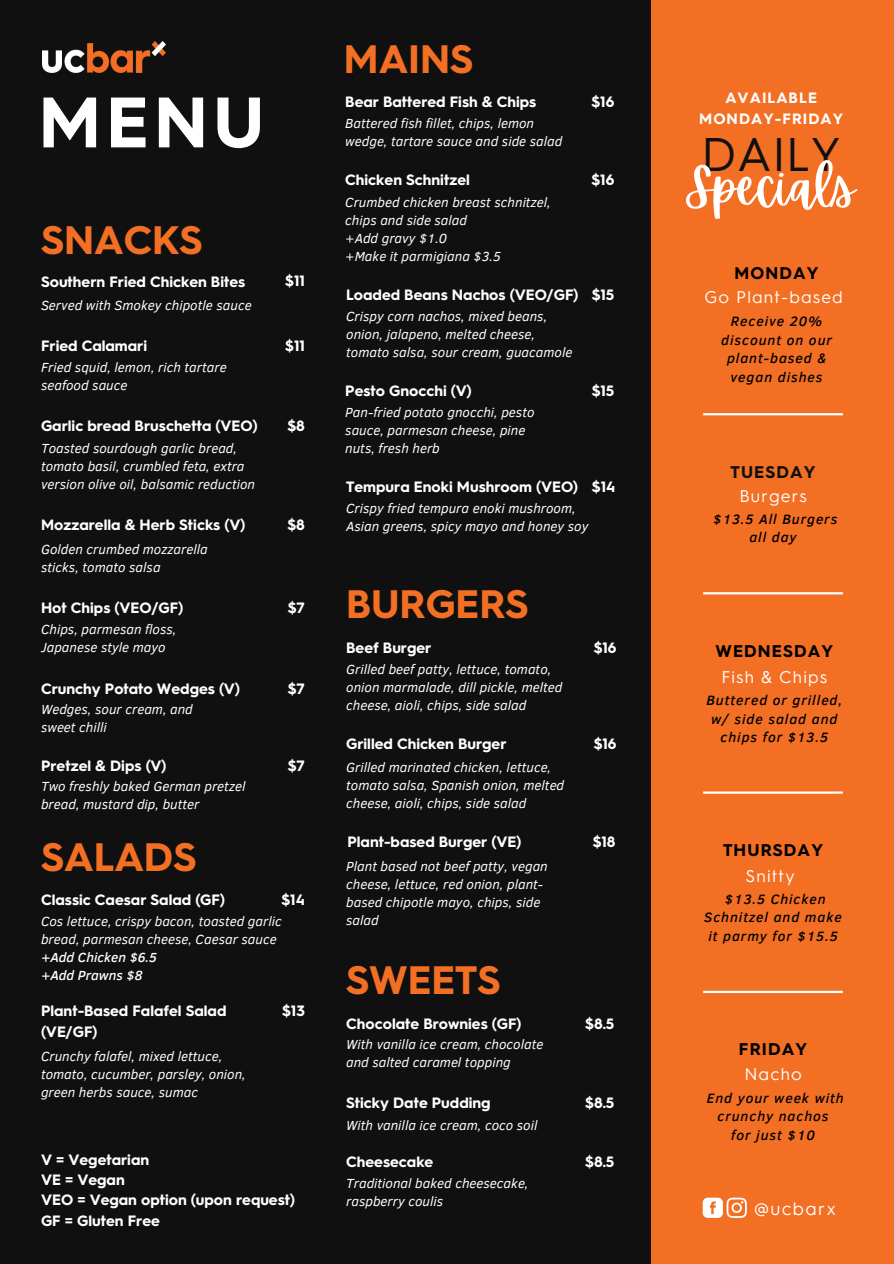
<style>
.page{position:relative;width:894px;height:1264px;background:#fff}
.page>*{position:absolute;margin:0;border:0;box-sizing:border-box;transform-origin:0 0}
.t1{font:700 71.4px "Hurme Geometric Sans 3";color:#fff}
.t2{font:51.6px "Apricots";color:#fff}
.t3{font:47.25px "Hurme Geometric Sans 3";color:#101010}
.t4{font:700 39.75px "Hurme Geometric Sans 3";color:#f36f24}
.t5{font:18px "Hurme Geometric Sans 3";letter-spacing:.08em;color:#fff}
.t6{font:16.95px "Hurme Geometric Sans 3";letter-spacing:.065em;color:#fff}
.t7{font:700 16.95px "Hurme Geometric Sans 3";letter-spacing:.065em;color:#000}
.t8{font:700 16.95px "Hurme Geometric Sans 3";letter-spacing:.065em;color:#101010}
.t9{font:700 15px/20.2px "Hurme Geometric Sans 3";color:#fff}
.t10{font:700 15px "Hurme Geometric Sans 3";letter-spacing:.07em;color:#fff}
.t11{font:italic 500 13.95px/18.6px "Clear Sans";letter-spacing:.065em;color:#000;text-align:center}
.t12{font:italic 13.5px/18px "Clear Sans";color:#fff}
.t13{font:italic 500 13.5px/18px "Clear Sans";color:#fff}
</style>
<div class="page">
<div style="left:0;top:0;width:893px;height:1263px;background:#101010"></div>
<div style="left:651px;top:0;width:242px;height:1263px;background:#f36f24"></div>
<svg style="left:702px;top:1197px;width:44px;height:20px"></svg>
<hr style="left:703px;top:413px;width:139px;height:2px;background:#fff">
<hr style="left:703px;top:592px;width:139px;height:2px;background:#fff">
<hr style="left:703px;top:791px;width:139px;height:2px;background:#fff">
<hr style="left:703px;top:990px;width:139px;height:3px;background:#fff">
<img style="left:43px;top:42px;width:122px;height:30px">
<h1 class="t1" style="left:39px;top:79px;width:227px">MENU</h1>
<h3 class="t4" style="left:41px;top:216px;width:163px">SNACKS</h3>
<p class="t9" style="left:41px;top:272px;width:206px">Southern Fried Chicken Bites</p>
<p class="t9" style="left:285px;top:270px;width:21px">$11</p>
<p class="t12" style="left:41px;top:295px;width:212px">Served with Smokey chipotle sauce</p>
<p class="t9" style="left:41px;top:335px;width:107px">Fried Calamari</p>
<p class="t9" style="left:285px;top:335px;width:21px">$11</p>
<p class="t12" style="left:41px;top:357px;width:187px">Fried squid, lemon, rich tartare seafood sauce</p>
<p class="t9" style="left:41px;top:416px;width:218px">Garlic bread Bruschetta (VEO)</p>
<p class="t9" style="left:287px;top:416px;width:19px">$8</p>
<p class="t12" style="left:41px;top:438px;width:215px">Toasted sourdough garlic bread, tomato basil, crumbled feta, extra version olive oil, balsamic reduction</p>
<p class="t9" style="left:41px;top:514px;width:206px">Mozzarella &amp; Herb Sticks (V)</p>
<p class="t9" style="left:287px;top:514px;width:19px">$8</p>
<p class="t12" style="left:41px;top:539px;width:168px">Golden crumbed mozzarella sticks, tomato salsa</p>
<p class="t9" style="left:41px;top:597px;width:144px">Hot Chips (VEO/GF)</p>
<p class="t9" style="left:288px;top:597px;width:18px">$7</p>
<p class="t12" style="left:41px;top:619px;width:137px">Chips, parmesan floss,<br>Japanese style mayo</p>
<p class="t9" style="left:41px;top:678px;width:200px">Crunchy Potato Wedges (V)</p>
<p class="t9" style="left:288px;top:678px;width:18px">$7</p>
<p class="t12" style="left:41px;top:700px;width:153px">Wedges, sour cream, and sweet chilli</p>
<p class="t9" style="left:41px;top:755px;width:127px">Pretzel &amp; Dips (V)</p>
<p class="t9" style="left:288px;top:755px;width:18px">$7</p>
<p class="t12" style="left:41px;top:777px;width:206px">Two freshly baked German pretzel bread, mustard dip, butter</p>
<h3 class="t4" style="left:41px;top:832px;width:157px">SALADS</h3>
<p class="t9" style="left:281px;top:889px;width:25px">$14</p>
<p class="t12" style="left:41px;top:911px;width:242px">Cos lettuce, crispy bacon, toasted garlic bread, parmesan cheese, Caesar sauce</p>
<p class="t13" style="left:41px;top:947px;width:117px">+Add Chicken $6.5 +Add Prawns $8</p>
<p class="t9" style="left:41px;top:889px;width:185px">Classic Caesar Salad (GF)</p>
<p class="t9" style="left:41px;top:1001px;width:187px">Plant-Based Falafel Salad (VE/GF)</p>
<p class="t9" style="left:282px;top:1001px;width:24px">$13</p>
<p class="t12" style="left:41px;top:1046px;width:206px">Crunchy falafel, mixed lettuce, tomato, cucumber, parsley, onion, green herbs sauce, sumac</p>
<p class="t9" style="left:41px;top:1149px;width:255px">V = Vegetarian<br>VE = Vegan<br>VEO = Vegan option (upon request)<br>GF = Gluten Free</p>
<h3 class="t4" style="left:344px;top:35px;width:131px">MAINS</h3>
<p class="t9" style="left:345px;top:92px;width:192px">Bear Battered Fish &amp; Chips</p>
<p class="t9" style="left:591px;top:92px;width:24px">$16</p>
<p class="t12" style="left:345px;top:114px;width:219px">Battered fish fillet, chips, lemon wedge, tartare sauce and side salad</p>
<p class="t9" style="left:345px;top:169px;width:126px">Chicken Schnitzel</p>
<p class="t9" style="left:591px;top:169px;width:24px">$16</p>
<p class="t12" style="left:345px;top:192px;width:207px">Crumbed chicken breast schnitzel, chips and side salad<br>+Add gravy $1.0<br>+Make it parmigiana $3.5</p>
<p class="t9" style="left:346px;top:285px;width:269px">Loaded Beans Nachos (VEO/GF) $15</p>
<p class="t12" style="left:346px;top:306px;width:228px">Crispy corn nachos, mixed beans, onion, jalapeno, melted cheese, tomato salsa, sour cream, guacamole</p>
<p class="t9" style="left:345px;top:380px;width:128px">Pesto Gnocchi (V)</p>
<p class="t9" style="left:591px;top:380px;width:24px">$15</p>
<p class="t12" style="left:345px;top:402px;width:191px">Pan-fried potato gnocchi, pesto sauce, parmesan cheese, pine nuts, fresh herb</p>
<p class="t9" style="left:346px;top:476px;width:270px">Tempura Enoki Mushroom (VEO) $14</p>
<p class="t12" style="left:346px;top:498px;width:244px">Crispy fried tempura enoki mushroom,<br>Asian greens, spicy mayo and honey soy</p>
<h3 class="t4" style="left:346px;top:580px;width:184px">BURGERS</h3>
<p class="t9" style="left:346px;top:637px;width:87px">Beef Burger</p>
<p class="t9" style="left:593px;top:637px;width:24px">$16</p>
<p class="t12" style="left:346px;top:659px;width:218px">Grilled beef patty, lettuce, tomato, onion marmalade, dill pickle, melted cheese, aioli, chips, side salad</p>
<p class="t9" style="left:346px;top:733px;width:162px">Grilled Chicken Burger</p>
<p class="t9" style="left:593px;top:733px;width:24px">$16</p>
<p class="t12" style="left:346px;top:757px;width:219px">Grilled marinated chicken, lettuce, tomato salsa, Spanish onion, melted cheese, aioli, chips, side salad</p>
<p class="t9" style="left:347px;top:832px;width:175px">Plant-based Burger (VE)</p>
<p class="t9" style="left:592px;top:832px;width:24px">$18</p>
<p class="t12" style="left:346px;top:856px;width:203px">Plant based not beef patty, vegan cheese, lettuce, red onion, plant&shy;based chipotle mayo, chips, side salad</p>
<h3 class="t4" style="left:346px;top:956px;width:156px">SWEETS</h3>
<p class="t9" style="left:346px;top:1013px;width:177px">Chocolate Brownies (GF)</p>
<p class="t9" style="left:585px;top:1013px;width:31px">$8.5</p>
<p class="t12" style="left:346px;top:1034px;width:199px">With vanilla ice cream, chocolate and salted caramel topping</p>
<p class="t9" style="left:346px;top:1092px;width:146px">Sticky Date Pudding</p>
<p class="t9" style="left:585px;top:1092px;width:31px">$8.5</p>
<p class="t12" style="left:346px;top:1115px;width:193px">With vanilla ice cream, coco soil</p>
<p class="t9" style="left:346px;top:1151px;width:89px">Cheesecake</p>
<p class="t9" style="left:585px;top:1151px;width:31px">$8.5</p>
<p class="t12" style="left:346px;top:1173px;width:184px">Traditional baked cheesecake, raspberry coulis</p>
<p class="t10" style="left:725px;top:89px;width:93px">AVAILABLE</p>
<p class="t10" style="left:699px;top:109px;width:145px">MONDAY-FRIDAY</p>
<h3 class="t3" style="left:701px;top:126px;width:141px">DAILY</h3>
<h2 class="t2" style="left:685px;top:158px;width:171px">Specials</h2>
<p class="t7" style="left:734px;top:263px;width:85px">MONDAY</p>
<p class="t6" style="left:704px;top:287px;width:140px">Go Plant-based</p>
<p class="t11" style="left:721px;top:311px;width:112px">Receive 20% discount on our plant-based &amp; vegan dishes</p>
<p class="t8" style="left:730px;top:462px;width:87px">TUESDAY</p>
<p class="t6" style="left:739px;top:486px;width:69px">Burgers</p>
<p class="t11" style="left:713px;top:508px;width:126px">$13.5 All Burgers all day</p>
<p class="t7" style="left:715px;top:641px;width:119px">WEDNESDAY</p>
<p class="t6" style="left:721px;top:667px;width:107px">Fish &amp; Chips</p>
<p class="t11" style="left:706px;top:690px;width:137px">Buttered or grilled, w/ side salad and chips for $13.5</p>
<p class="t7" style="left:723px;top:839px;width:101px">THURSDAY</p>
<p class="t6" style="left:745px;top:865px;width:50px">Snitty</p>
<p class="t11" style="left:704px;top:889px;width:139px">$13.5 Chicken<br>Schnitzel and make it parmy for $15.5</p>
<p class="t7" style="left:738px;top:1038px;width:70px">FRIDAY</p>
<p class="t6" style="left:744px;top:1064px;width:59px">Nacho</p>
<p class="t11" style="left:706px;top:1087px;width:138px">End your week with crunchy nachos<br>for just $10</p>
<h3 class="t5" style="left:754px;top:1197px;width:84px">@ucbarx</h3>
</div>
